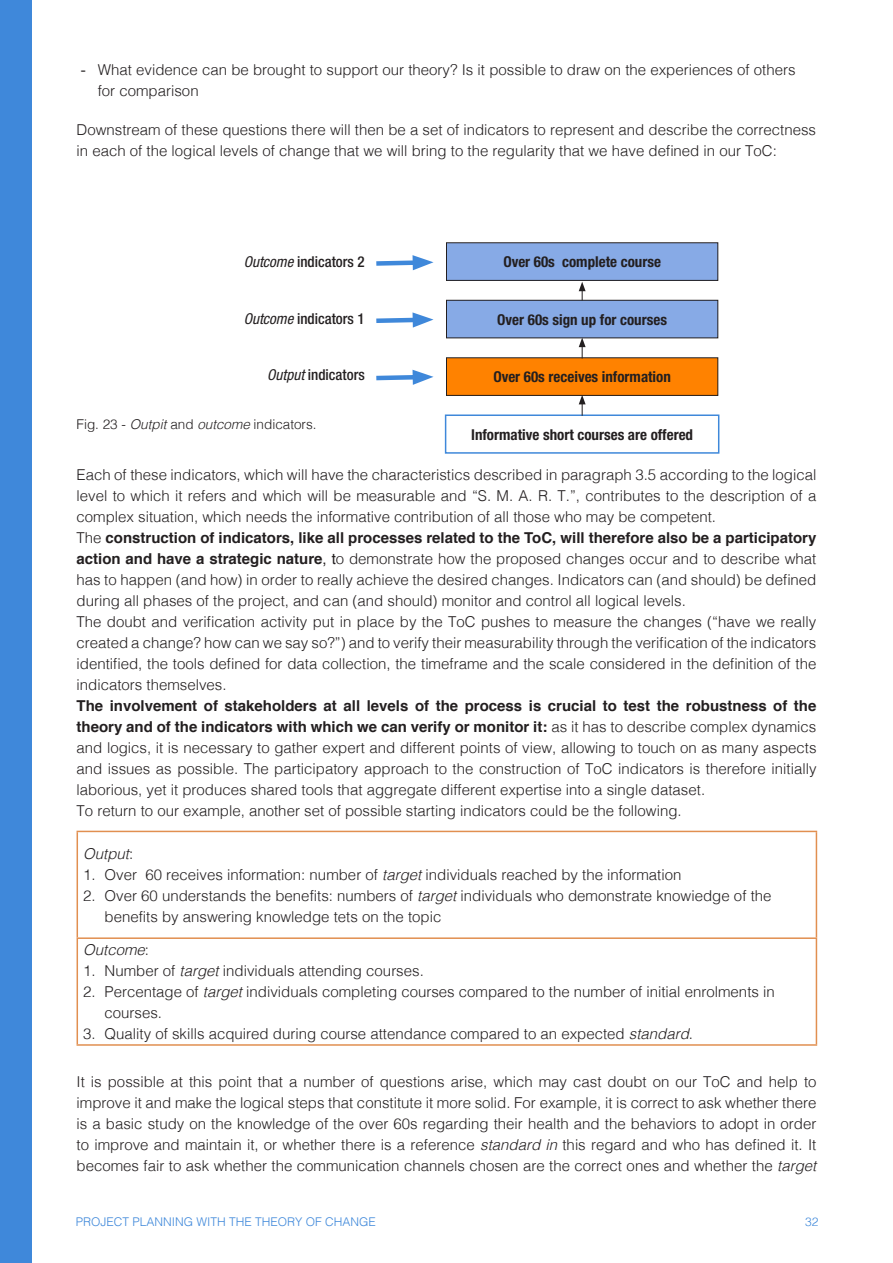
<style>
.page{position:relative;width:893px;height:1263px;background:#fff}
.page>*{position:absolute;margin:0;border:0;box-sizing:border-box;transform-origin:0 0}
.Normale{font:300 15px/21px "Helvetica";color:#231f20;text-align:justify}
.t1{font:700 condensed 15px "Helvetica Neue";color:#231f20}
.t2{font:500 condensed 15px "Helvetica Neue";color:#231f20}
.Stile_di_paragrafo_1{font:italic 300 15px "Helvetica";color:#231f20}
.Stile_di_paragrafo_1-2{font:300 13.5px "Helvetica";color:#231f20}
.t3{font:300 12px "Helvetica";color:#3f88da}
.s1{font-family:"Arial";font-weight:400}
.s2{font-weight:400;font-style:italic}
.s3{font-style:italic}
.s4{font-weight:700}
.s5{font-weight:400}
.s6{font-style:normal}
</style>
<div class="page">
<hr style="left:77px;top:831px;width:740px;height:1px;background:#e18f50">
<hr style="left:77px;top:832px;width:1px;height:105px;background:#e18f50">
<hr style="left:816px;top:832px;width:1px;height:105px;background:#e18f50">
<hr style="left:77px;top:937px;width:740px;height:2px;background:#e18f50">
<hr style="left:77px;top:939px;width:1px;height:105px;background:#e18f50">
<hr style="left:816px;top:939px;width:1px;height:105px;background:#e18f50">
<hr style="left:77px;top:1044px;width:740px;height:2px;background:#e18f50">
<div style="left:446px;top:243px;width:272px;height:37px;background:#87aae6"></div>
<div style="left:446px;top:242px;width:272px;height:39px;border:1px solid #231f20"></div>
<div style="left:446px;top:300px;width:272px;height:38px;background:#87aae6"></div>
<div style="left:446px;top:300px;width:272px;height:38px;border:1px solid #231f20"></div>
<div style="left:446px;top:358px;width:272px;height:37px;background:#ff8200"></div>
<div style="left:446px;top:357px;width:272px;height:39px;border:1px solid #231f20"></div>
<div style="left:445px;top:414px;width:274px;height:40px;border:2px solid #3f88da"></div>
<svg style="left:579px;top:338px;width:7px;height:20px"></svg>
<svg style="left:579px;top:282px;width:7px;height:18px"></svg>
<svg style="left:579px;top:395px;width:7px;height:21px"></svg>
<svg style="left:376px;top:255px;width:57px;height:15px"></svg>
<svg style="left:376px;top:312px;width:57px;height:16px"></svg>
<svg style="left:376px;top:370px;width:57px;height:15px"></svg>
<div style="left:0;top:0;width:32px;height:1263px;background:#3f88da"></div>
<p class="Normale" style="left:98px;top:58px;width:699px;text-indent:-17px"><span class="s1">-</span> What evidence can be brought to support our theory? Is it possible to draw on the experiences of others for comparison</p>
<p class="Normale" style="left:77px;top:118px;width:741px">Downstream of these questions there will then be a set of indicators to represent and describe the correctness in each of the logical levels of change that we will bring to the regularity that we have defined in our ToC:</p>
<p class="t2" style="left:244px;top:253px;width:123px"><span class="s2">Outcome</span> indicators 2</p>
<p class="t1" style="left:503px;top:253px;width:159px">Over 60s complete course</p>
<p class="t2" style="left:244px;top:309px;width:123px"><span class="s2">Outcome</span> indicators 1</p>
<p class="t1" style="left:497px;top:310px;width:171px">Over 60s sign up for courses</p>
<p class="t2" style="left:267px;top:366px;width:99px"><span class="s2">Output</span> indicators</p>
<p class="t1" style="left:493px;top:368px;width:179px">Over 60s receives information</p>
<p class="Stile_di_paragrafo_1-2" style="left:77px;top:412px;width:242px">Fig. 23 - <span class="s3">Outpit</span> and <span class="s3">outcome</span> indicators.</p>
<p class="Normale" style="left:77px;top:463px;width:741px">Each of these indicators, which will have the characteristics described in paragraph 3.5 according to the logical level to which it refers and which will be measurable and “S. M. A. R. T.”, contributes to the description of a complex situation, which needs the informative contribution of all those who may be competent.</p>
<p class="Normale" style="left:77px;top:526px;width:741px">The <span class="s4">construction of indicators, like all processes related to the ToC, will therefore also be a participatory action and have a strategic nature</span><span class="s5">, t</span>o demonstrate how the proposed changes occur and to describe what has to happen (and how) in order to really achieve the desired changes. Indicators can (and should) be defined during all phases of the project, and can (and should) monitor and control all logical levels.</p>
<p class="Normale" style="left:77px;top:610px;width:741px">The doubt and verification activity put in place by the ToC pushes to measure the changes (“have we really created a change? how can we say so?”) and to verify their measurability through the verification of the indicators identified, the tools defined for data collection, the timeframe and the scale considered in the definition of the indicators themselves.</p>
<p class="Normale" style="left:77px;top:694px;width:741px"><span class="s4">The involvement of stakeholders at all levels of the process is crucial to test the robustness of the theory and of the indicators with which we can verify or monitor it:</span> as it has to describe complex dynamics and logics, it is necessary to gather expert and different points of view, allowing to touch on as many aspects and issues as possible. The participatory approach to the construction of ToC indicators is therefore initially laborious, yet it produces shared tools that aggregate different expertise into a single dataset.</p>
<p class="Normale" style="left:77px;top:799px;width:607px">To return to our example, another set of possible starting indicators could be the following.</p>
<p class="Stile_di_paragrafo_1" style="left:83px;top:840px;width:52px">Output<span class="s6">:</span></p>
<p class="Normale" style="left:83px;top:863px;width:600px">1. Over 60 receives information: number of <span class="s3">target</span> individuals reached by the information</p>
<p class="Normale" style="left:105px;top:884px;width:668px;text-indent:-21px">2. Over 60 understands the benefits: numbers of <span class="s3">target</span> individuals who demonstrate knowiedge of the benefits by answering knowledge tets on the topic</p>
<p class="Stile_di_paragrafo_1" style="left:83px;top:937px;width:67px">Outcome<span class="s6">:</span></p>
<p class="Normale" style="left:83px;top:959px;width:342px">1. Number of <span class="s3">target</span> individuals attending courses.</p>
<p class="Normale" style="left:105px;top:980px;width:672px;text-indent:-21px">2. Percentage of <span class="s3">target</span> individuals completing courses compared to the number of initial enrolments in courses.</p>
<p class="Normale" style="left:83px;top:1022px;width:611px">3. Quality of skills acquired during course attendance compared to an expected <span class="s3">standard</span>.</p>
<p class="Normale" style="left:77px;top:1070px;width:741px">It is possible at this point that a number of questions arise, which may cast doubt on our ToC and help to improve it and make the logical steps that constitute it more solid. For example, it is correct to ask whether there is a basic study on the knowledge of the over 60s regarding their health and the behaviors to adopt in order to improve and maintain it, or whether there is a reference <span class="s3">standard in</span> this regard and who has defined it. It becomes fair to ask whether the communication channels chosen are the correct ones and whether the <span class="s3">target</span></p>
<p class="t1" style="left:471px;top:425px;width:223px">Informative short courses are offered</p>
<p class="t3" style="left:76px;top:1211px;width:302px">PROJECT PLANNING WITH THE THEORY OF CHANGE</p>
<p class="t3" style="left:805px;top:1211px;width:15px">32</p>
</div>
